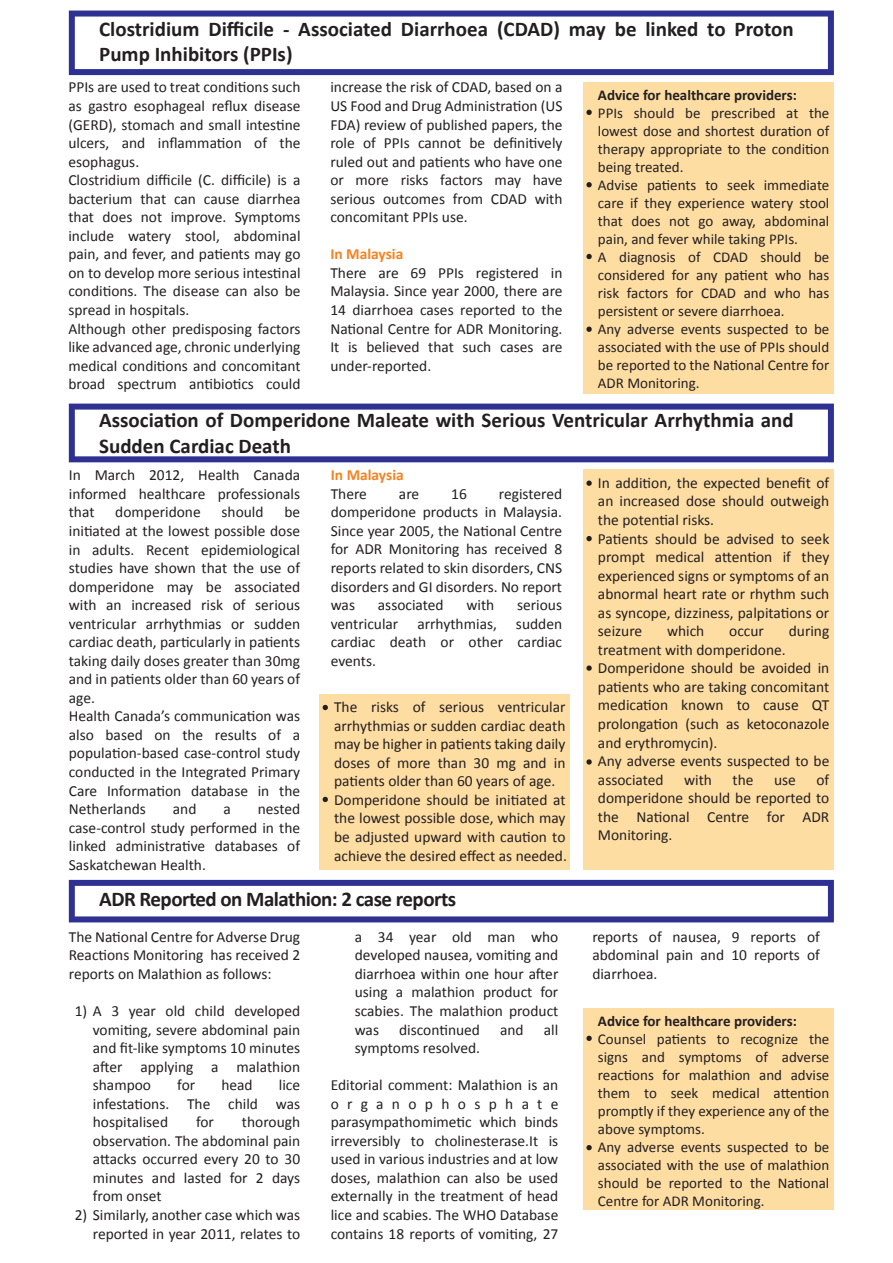
<style>
.page{position:relative;width:893px;height:1263px;background:#fff}
.page>*{position:absolute;margin:0;border:0;box-sizing:border-box;transform-origin:0 0}
.t1{font:700 21px/25.2px "Calibri";color:#231f20}
.t2{font:700 21px "Calibri";letter-spacing:-.025em;color:#231f20}
.t3{font:15.45px/18.6px "Calibri";color:#231f20;text-align:justify}
.t4{font:700 15.45px "Calibri";color:#f58220}
.t5{font:15px/18px "Calibri";color:#231f20}
.t6{font:700 15px "Calibri";color:#231f20}
</style>
<div class="page">
<svg style="left:69px;top:880px;width:765px;height:42px"></svg>
<svg style="left:69px;top:404px;width:765px;height:58px"></svg>
<svg style="left:69px;top:11px;width:765px;height:64px"></svg>
<div style="left:583px;top:82px;width:251px;height:312px;background:#fedda3"></div>
<svg style="left:586px;top:254px;width:6px;height:5px"></svg>
<svg style="left:586px;top:182px;width:6px;height:5px"></svg>
<svg style="left:586px;top:327px;width:6px;height:5px"></svg>
<svg style="left:586px;top:110px;width:6px;height:5px"></svg>
<div style="left:319px;top:694px;width:251px;height:176px;background:#fedda3"></div>
<svg style="left:323px;top:797px;width:5px;height:5px"></svg>
<svg style="left:323px;top:705px;width:5px;height:5px"></svg>
<div style="left:583px;top:470px;width:251px;height:400px;background:#fedda3"></div>
<svg style="left:586px;top:665px;width:6px;height:6px"></svg>
<svg style="left:586px;top:536px;width:6px;height:5px"></svg>
<svg style="left:586px;top:759px;width:6px;height:6px"></svg>
<svg style="left:586px;top:480px;width:6px;height:6px"></svg>
<div style="left:583px;top:1008px;width:251px;height:201px;background:#fedda3"></div>
<svg style="left:586px;top:1145px;width:6px;height:5px"></svg>
<svg style="left:586px;top:1036px;width:6px;height:5px"></svg>
<h1 class="t1" style="left:99px;top:16px;width:696px">Clostridium Difficile - Associated Diarrhoea (CDAD) may be linked to Proton<br>Pump Inhibitors (PPIs)</h1>
<p class="t6" style="left:598px;top:85px;width:200px">Advice for healthcare providers:</p>
<p class="t5" style="left:598px;top:104px;width:233px">PPIs should be prescribed at the lowest dose and shortest duration of therapy appropriate to the condition being treated.<br>Advise patients to seek immediate care if they experience watery stool that does not go away, abdominal pain, and fever while taking PPIs.<br>A diagnosis of CDAD should be considered for any patient who has risk factors for CDAD and who has persistent or severe diarrhoea.<br>Any adverse events suspected to be associated with the use of PPIs should be reported to the National Centre for<br>ADR Monitoring.</p>
<p class="t3" style="left:68px;top:78px;width:234px;text-align:left">PPIs are used to treat conditions such as gastro esophageal reflux disease (GERD), stomach and small intestine ulcers, and inflammation of the esophagus.<br>Clostridium difficile (C. difficile) is a bacterium that can cause diarrhea that does not improve. Symptoms include watery stool, abdominal pain, and fever, and patients may go on to develop more serious intestinal conditions. The disease can also be spread in hospitals.<br>Although other predisposing factors like advanced age, chronic underlying medical conditions and concomitant broad spectrum antibiotics could</p>
<p class="t3" style="left:330px;top:78px;width:234px">increase the risk of CDAD, based on a US Food and Drug Administration (US FDA) review of published papers, the role of PPIs cannot be definitively ruled out and patients who have one or more risks factors may have serious outcomes from CDAD with concomitant PPIs use.</p>
<p class="t4" style="left:330px;top:244px;width:75px">In Malaysia</p>
<p class="t3" style="left:330px;top:263px;width:234px">There are 69 PPIs registered in Malaysia. Since year 2000, there are 14 diarrhoea cases reported to the National Centre for ADR Monitoring.<br>It is believed that such cases are under-reported.</p>
<h1 class="t1" style="left:99px;top:408px;width:696px">Association of Domperidone Maleate with Serious Ventricular Arrhythmia and<br>Sudden Cardiac Death</h1>
<p class="t3" style="left:69px;top:466px;width:233px">In March 2012, Health Canada informed healthcare professionals that</p>
<p class="t3" style="left:69px;top:503px;width:233px;text-align:left;text-indent:216px">be initiated at the lowest possible dose in adults. Recent epidemiological studies have shown that the use of domperidone may be associated with an increased risk of serious ventricular arrhythmias or sudden cardiac death, particularly in patients taking daily doses greater than 30mg and in patients older than 60 years of age.<br>Health Canada’s communication was also based on the results of a population-based case-control study conducted in the Integrated Primary<br>Care Information database in the<br>Netherlands</p>
<p class="t3" style="left:115px;top:503px;width:87px">domperidone</p>
<p class="t3" style="left:222px;top:503px;width:44px">should</p>
<p class="t3" style="left:69px;top:800px;width:233px;text-indent:189px">nested case-control study performed in the linked administrative databases of Saskatchewan Health.</p>
<p class="t3" style="left:173px;top:800px;width:25px">and</p>
<p class="t3" style="left:223px;top:800px;width:9px">a</p>
<p class="t4" style="left:331px;top:465px;width:75px">In Malaysia</p>
<p class="t3" style="left:331px;top:484px;width:38px">There</p>
<p class="t3" style="left:399px;top:484px;width:22px">are</p>
<p class="t3" style="left:451px;top:484px;width:17px">16</p>
<p class="t3" style="left:331px;top:484px;width:233px;text-indent:168px">registered domperidone products in Malaysia.<br>Since year 2005, the National Centre for ADR Monitoring has received 8 reports related to skin disorders, CNS disorders and GI disorders. No report was</p>
<p class="t3" style="left:378px;top:596px;width:67px">associated</p>
<p class="t3" style="left:466px;top:596px;width:29px">with</p>
<p class="t3" style="left:331px;top:596px;width:233px;text-indent:186px">serious ventricular arrhythmias, sudden cardiac death or other cardiac events.</p>
<p class="t3" style="left:334px;top:698px;width:234px;text-align:left">The risks of serious ventricular arrhythmias or sudden cardiac death may be higher in patients taking daily doses of more than 30 mg and in patients older than 60 years of age.<br>Domperidone should be initiated at the lowest possible dose, which may be adjusted upward with caution to achieve the desired effect as needed.</p>
<h1 class="t2" style="left:99px;top:885px;width:359px">ADR Reported on Malathion: 2 case reports</h1>
<p class="t3" style="left:69px;top:927px;width:233px">The National Centre for Adverse Drug Reactions Monitoring has received 2 reports on Malathion as follows:</p>
<p class="t3" style="left:93px;top:1002px;width:209px;text-indent:-18px">1) A 3 year old child developed vomiting, severe abdominal pain and fit-like symptoms 10 minutes after applying a malathion shampoo</p>
<p class="t3" style="left:177px;top:1076px;width:19px">for</p>
<p class="t3" style="left:221px;top:1076px;width:33px">head</p>
<p class="t3" style="left:93px;top:1076px;width:209px;text-indent:186px">lice infestations. The child was hospitalised</p>
<p class="t3" style="left:196px;top:1113px;width:19px">for</p>
<p class="t3" style="left:93px;top:1113px;width:209px;text-indent:149px">thorough observation. The abdominal pain attacks occurred every 20 to 30 minutes and lasted for 2 days from onset</p>
<p class="t3" style="left:75px;top:1205px;width:227px;text-align:right">2) Similarly, another case which was reported in year 2011, relates to</p>
<p class="t3" style="left:355px;top:927px;width:205px">a 34 year old man who developed nausea, vomiting and diarrhoea within one hour after using a malathion product for scabies. The malathion product was</p>
<p class="t3" style="left:399px;top:1020px;width:82px">discontinued</p>
<p class="t3" style="left:500px;top:1020px;width:25px">and</p>
<p class="t3" style="left:544px;top:1020px;width:16px">all</p>
<p class="t3" style="left:355px;top:1039px;width:127px">symptoms resolved.</p>
<p class="t3" style="left:331px;top:1076px;width:229px">Editorial comment: Malathion is an organophosphate parasympathomimetic which binds irreversibly to cholinesterase.It is used in various industries and at low doses, malathion can also be used externally in the treatment of head lice and scabies. The WHO Database contains 18 reports of vomiting, 27</p>
<p class="t3" style="left:598px;top:473px;width:233px;text-align:left">In addition, the expected benefit of an increased dose should outweigh the potential risks.<br>Patients should be advised to seek prompt medical attention if they experienced signs or symptoms of an abnormal heart rate or rhythm such as syncope, dizziness, palpitations or seizure</p>
<p class="t3" style="left:667px;top:622px;width:39px">which</p>
<p class="t3" style="left:729px;top:622px;width:36px">occur</p>
<p class="t3" style="left:789px;top:622px;width:42px">during</p>
<p class="t3" style="left:598px;top:640px;width:233px;text-align:left">treatment with domperidone.<br>Domperidone should be avoided in patients who are taking concomitant medication known to cause QT prolongation (such as ketoconazole and erythromycin).<br>Any adverse events suspected to be associated</p>
<p class="t3" style="left:598px;top:770px;width:233px;text-indent:219px">of domperidone should be reported to the National Centre for ADR Monitoring.</p>
<p class="t3" style="left:684px;top:770px;width:29px">with</p>
<p class="t3" style="left:733px;top:770px;width:22px">the</p>
<p class="t3" style="left:774px;top:770px;width:23px">use</p>
<p class="t3" style="left:592px;top:927px;width:229px">reports of nausea, 9 reports of abdominal pain and 10 reports of diarrhoea.</p>
<p class="t6" style="left:598px;top:1011px;width:200px">Advice for healthcare providers:</p>
<p class="t5" style="left:598px;top:1030px;width:233px">Counsel patients to recognize the signs and symptoms of adverse reactions for malathion and advise them to seek medical attention promptly if they experience any of the above symptoms.<br>Any adverse events suspected to be associated with the use of malathion should be reported to the National<br>Centre for ADR Monitoring.</p>
</div>
